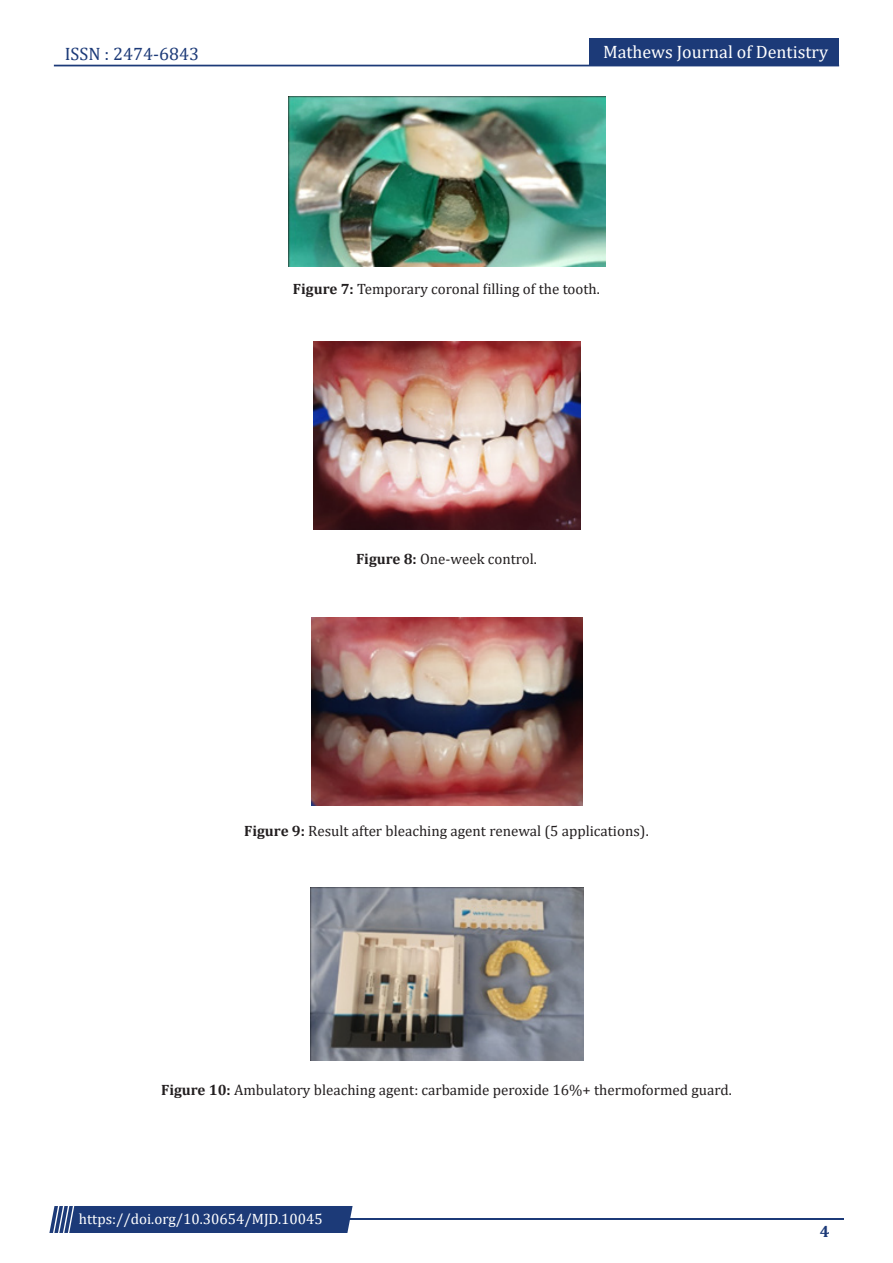
<style>
.page{position:relative;width:893px;height:1263px;background:#fff}
.page>*{position:absolute;margin:0;border:0;box-sizing:border-box;transform-origin:0 0}
.t1{font:18px "Cambria";color:#fff}
.t2{font:18px "Cambria";color:#1c3a78}
.t3{font:700 16.5px "Cambria";color:#1c3a78}
.t4{font:15px "Cambria";color:#231f20}
.t5{font:15px "Cambria";color:#fff}
.s1{font-weight:700}
</style>
<div class="page">
<div style="left:54px;top:65px;width:785px;height:1px;border:1px solid #1c3a78"></div>
<div style="left:589px;top:39px;width:250px;height:27px;background:#1c3a78"></div>
<hr style="left:310px;top:1219px;width:534px;height:1px;background:#1c3a78">
<div style="left:49px;top:1206px;width:304px;height:27px;background:#1c3a78"></div>
<img style="left:288px;top:97px;width:317px;height:169px">
<img style="left:313px;top:342px;width:267px;height:188px">
<img style="left:311px;top:618px;width:271px;height:188px">
<img style="left:310px;top:888px;width:273px;height:173px">
<p class="t2" style="left:65px;top:43px;width:136px">ISSN : 2474-6843</p>
<p class="t1" style="left:603px;top:41px;width:227px">Mathews Journal of Dentistry</p>
<p class="t4" style="left:293px;top:280px;width:308px"><span class="s1">Figure 7:</span> Temporary coronal filling of the tooth.</p>
<p class="t4" style="left:356px;top:550px;width:182px"><span class="s1">Figure 8:</span> One-week control.</p>
<p class="t4" style="left:244px;top:822px;width:406px"><span class="s1">Figure 9:</span> Result after bleaching agent renewal (5 applications).</p>
<p class="t4" style="left:161px;top:1081px;width:572px"><span class="s1">Figure 10:</span> Ambulatory bleaching agent: carbamide peroxide 16%+ thermoformed guard.</p>
<p class="t5" style="left:79px;top:1210px;width:245px">https://doi.org/10.30654/MJD.10045</p>
<p class="t3" style="left:820px;top:1220px;width:11px">4</p>
</div>
